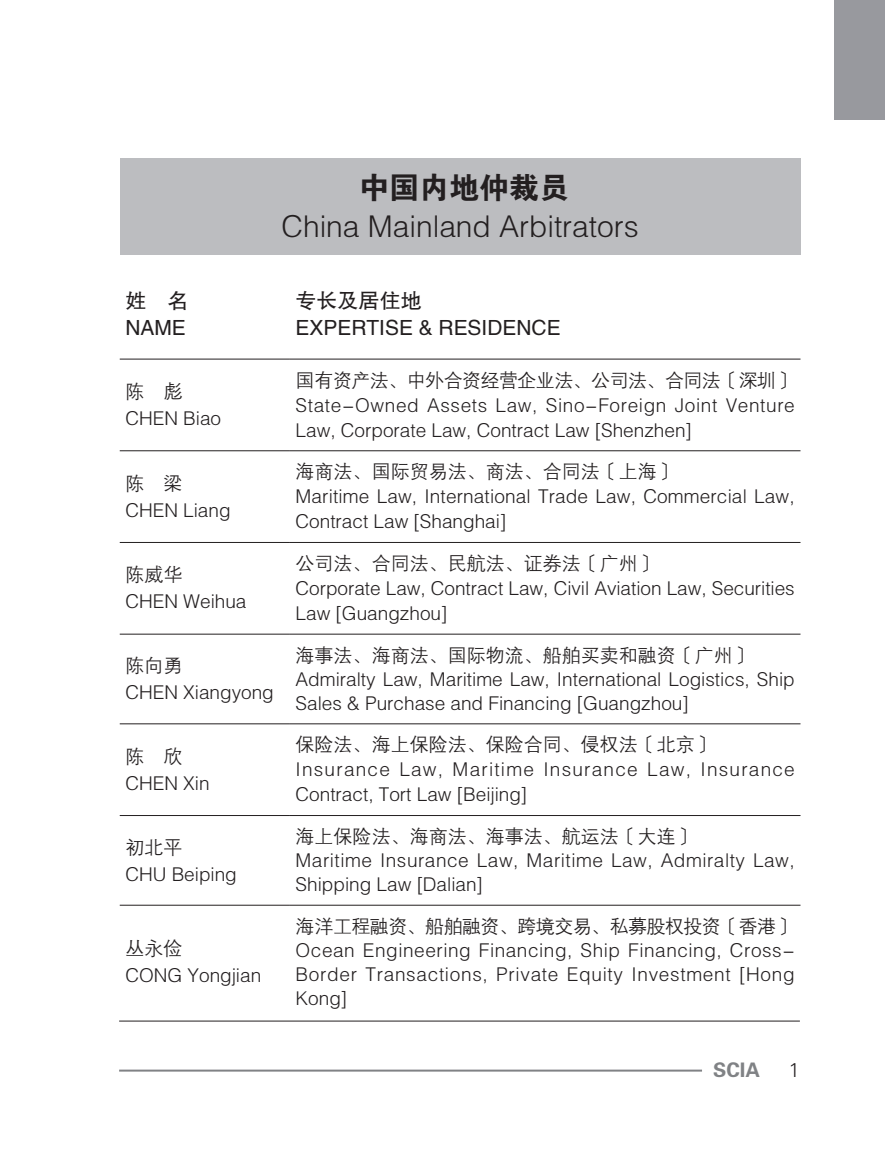
<style>
.page{position:relative;width:885px;height:1168px;background:#fff}
.page>*{position:absolute;margin:0;border:0;box-sizing:border-box;transform-origin:0 0}
.t1{font:30px "FZZDXJW GB1 0";color:#231f20}
.t2{font:30px "FZDHTJW GB1 0";color:#231f20}
.t3{font:21px/27px "FZHTJW GB1 0";color:#231f20}
.t4{font:20px "FZDHTJW GB1 0";color:#808285}
.t5{font:20px "FZXH1 JW GB1 0";color:#231f20}
.t6{font:19px/27px "FZZDXJW GB1 0";color:#231f20}
.t7{font:19px/25px "FZZDXJW GB1 0";letter-spacing:.065em;color:#231f20}
.t8{font:19px/24px "FZZDXJW GB1 0";letter-spacing:.03em;color:#231f20}
</style>
<div class="page">
<hr style="left:119px;top:1069px;width:583px;height:2px;background:#808285">
<div style="left:834px;top:0;width:50px;height:120px;background:#98999e"></div>
<hr style="left:119px;top:1020px;width:680px;height:1px;background:#231f20">
<div style="left:120px;top:159px;width:680px;height:96px;background:#bcbdc0"></div>
<hr style="left:120px;top:359px;width:170px;height:1px;background:#231f20">
<hr style="left:290px;top:359px;width:510px;height:1px;background:#231f20">
<hr style="left:120px;top:450px;width:170px;height:1px;background:#231f20">
<hr style="left:290px;top:450px;width:510px;height:1px;background:#231f20">
<hr style="left:120px;top:542px;width:170px;height:1px;background:#231f20">
<hr style="left:290px;top:542px;width:510px;height:1px;background:#231f20">
<hr style="left:120px;top:634px;width:170px;height:1px;background:#231f20">
<hr style="left:290px;top:634px;width:510px;height:1px;background:#231f20">
<hr style="left:120px;top:723px;width:170px;height:1px;background:#231f20">
<hr style="left:290px;top:723px;width:510px;height:1px;background:#231f20">
<hr style="left:120px;top:815px;width:170px;height:1px;background:#231f20">
<hr style="left:290px;top:815px;width:510px;height:1px;background:#231f20">
<hr style="left:120px;top:905px;width:170px;height:1px;background:#231f20">
<hr style="left:290px;top:905px;width:510px;height:1px;background:#231f20">
<h1 class="t2" style="left:359px;top:171px;width:211px">中国内地仲裁员</h1>
<h1 class="t1" style="left:281px;top:211px;width:359px">China Mainland Arbitrators</h1>
<p class="t3" style="left:125px;top:287px;width:64px">姓　名<br>NAME</p>
<p class="t3" style="left:295px;top:287px;width:266px">专长及居住地<br>EXPERTISE &amp; RESIDENCE</p>
<p class="t6" style="left:125px;top:379px;width:97px">陈　彪<br>CHEN Biao</p>
<p class="t6" style="left:295px;top:368px;width:500px;line-height:25px;text-align:justify">国有资产法、中外合资经营企业法、公司法、合同法〔深圳〕State-Owned Assets Law, Sino-Foreign Joint Venture Law, Corporate Law, Contract Law [Shenzhen]</p>
<p class="t6" style="left:125px;top:470px;width:107px">陈　梁<br>CHEN Liang</p>
<p class="t6" style="left:295px;top:460px;width:500px;line-height:25px">海商法、国际贸易法、商法、合同法〔上海〕<br>Maritime Law, International Trade Law, Commercial Law,<br>Contract Law [Shanghai]</p>
<p class="t6" style="left:125px;top:562px;width:123px">陈威华<br>CHEN Weihua</p>
<p class="t6" style="left:295px;top:551px;width:500px;line-height:25px">公司法、合同法、民航法、证券法〔广州〕<br>Corporate Law, Contract Law, Civil Aviation Law, Securities<br>Law [Guangzhou]</p>
<p class="t6" style="left:125px;top:653px;width:150px">陈向勇<br>CHEN Xiangyong</p>
<p class="t6" style="left:295px;top:644px;width:500px;line-height:24px">海事法、海商法、国际物流、船舶买卖和融资〔广州〕<br>Admiralty Law, Maritime Law, International Logistics, Ship<br>Sales &amp; Purchase and Financing [Guangzhou]</p>
<p class="t6" style="left:125px;top:743px;width:86px">陈　欣<br>CHEN Xin</p>
<p class="t7" style="left:295px;top:733px;width:500px">保险法、海上保险法、保险合同、侵权法〔北京〕<br>Insurance Law, Maritime Insurance Law, Insurance<br>Contract, Tort Law [Beijing]</p>
<p class="t6" style="left:125px;top:834px;width:113px">初北平<br>CHU Beiping</p>
<p class="t8" style="left:295px;top:825px;width:500px">海上保险法、海商法、海事法、航运法〔大连〕<br>Maritime Insurance Law, Maritime Law, Admiralty Law,<br>Shipping Law [Dalian]</p>
<p class="t6" style="left:125px;top:936px;width:137px">丛永俭<br>CONG Yongjian</p>
<p class="t6" style="left:295px;top:915px;width:500px;line-height:24px;text-align:justify">海洋工程融资、船舶融资、跨境交易、私募股权投资〔香港〕Ocean Engineering Financing, Ship Financing, Cross-Border Transactions, Private Equity Investment [Hong Kong]</p>
<p class="t4" style="left:713px;top:1059px;width:48px">SCIA</p>
<p class="t5" style="left:788px;top:1059px;width:13px">1</p>
</div>
